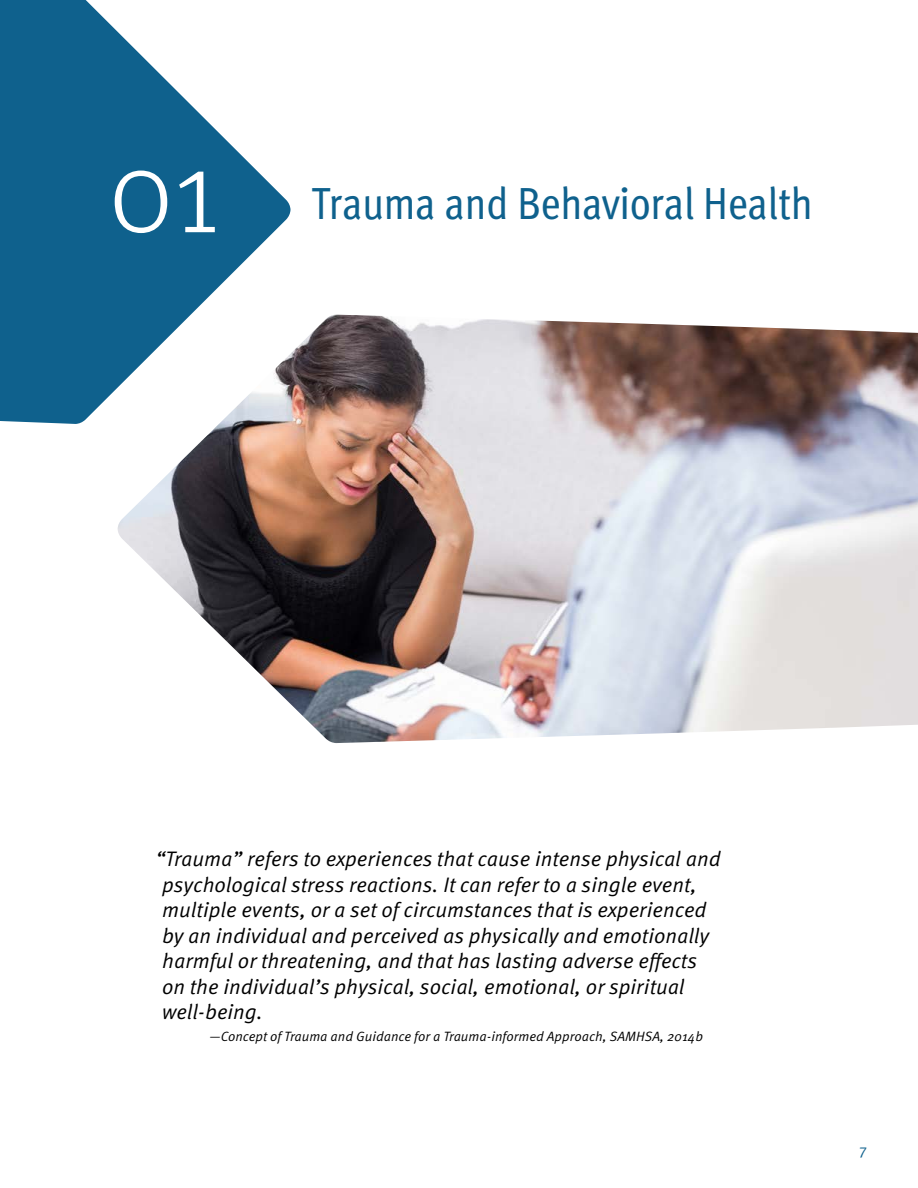
<style>
.page{position:relative;width:918px;height:1188px;background:#fff}
.page>*{position:absolute;margin:0;border:0;box-sizing:border-box;transform-origin:0 0}
.t1{font:300 120px "Meta OT";color:#fff}
.t2{font:condensed 45px "Meta OT";letter-spacing:-.005em;color:#0f618d}
.t3{font:21px/25.5px "Meta OT Norm Ita";color:#000}
.t4{font:15px "Meta OT Norm";color:#0f618d}
.t5{font:13.5px "Meta OT Norm Ita";color:#000}
</style>
<div class="page">
<svg style="left:0;top:0;width:291px;height:424px;fill:#0f618d"></svg>
<img style="left:118px;top:315px;width:800px;height:428px">
<h2 class="t1" style="left:108px;top:121px;width:113px">01</h2>
<h2 class="t2" style="left:311px;top:175px;width:503px">Trauma and Behavioral Health</h2>
<p class="t3" style="left:162px;top:847px;width:560px;text-indent:-7px">“Trauma” refers to experiences that cause intense physical and psychological stress reactions. It can refer to a single event, multiple events, or a set of circumstances that is experienced by an individual and perceived as physically and emotionally harmful or threatening, and that has lasting adverse effects on the individual’s physical, social, emotional, or spiritual well-being.</p>
<p class="t5" style="left:210px;top:1028px;width:495px">—Concept of Trauma and Guidance for a Trauma-informed Approach, SAMHSA, 2014b</p>
<p class="t4" style="left:859px;top:1141px;width:9px">7</p>
</div>
